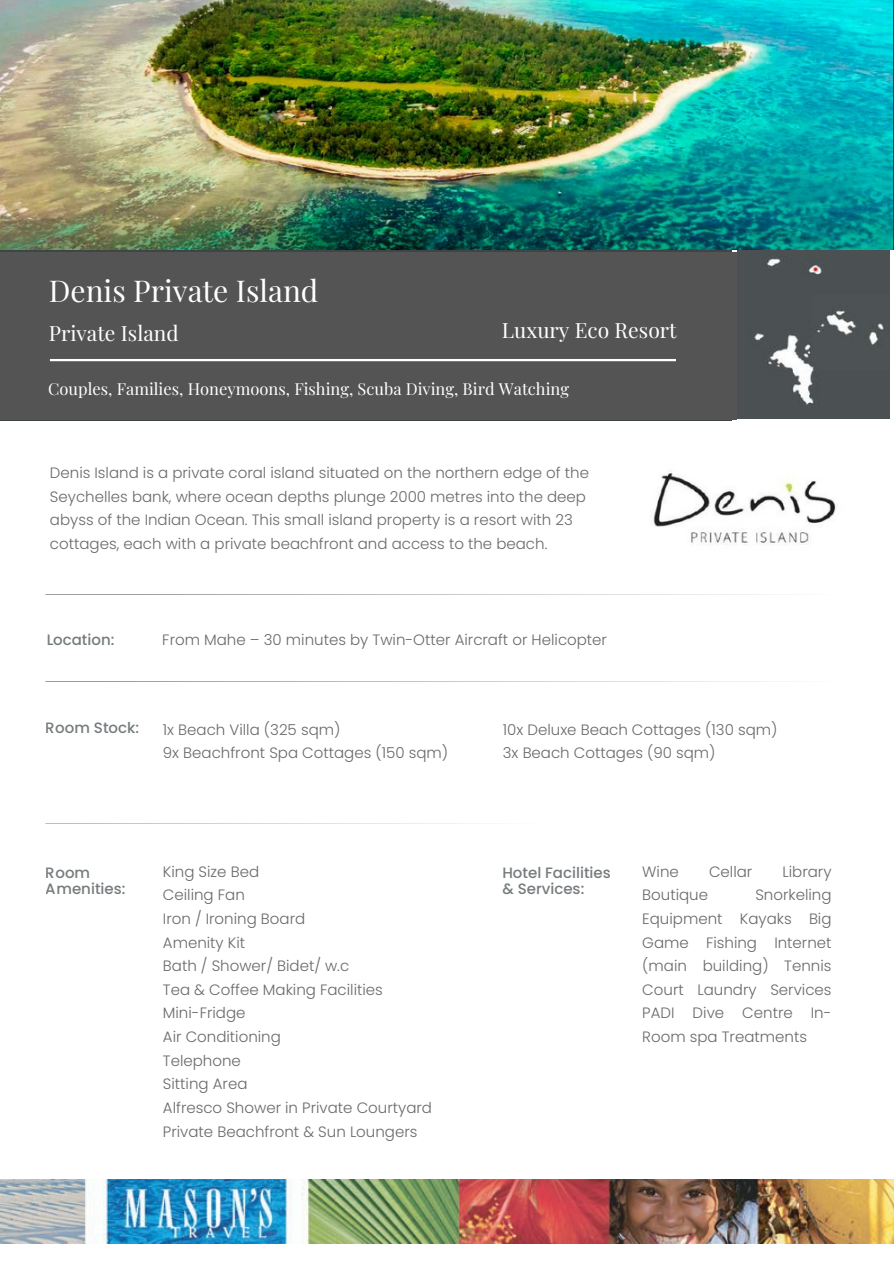
<style>
.page{position:relative;width:894px;height:1264px;background:#fff}
.page>*{position:absolute;margin:0;border:0;box-sizing:border-box;transform-origin:0 0}
.t1{font:30px "Playfair Display";color:#fff}
.t2{font:21px "Playfair Display";color:#fff}
.t3{font:16.5px "Playfair Display";color:#fff}
.t4{font:300 15px/23.7px "Poppins";color:#696969}
.t5{font:500 15px/17px "Poppins";color:#535a5c}
</style>
<div class="page">
<svg style="left:732px;top:249px;width:161px;height:171px"></svg>
<img style="left:0;top:1179px;width:893px;height:64px">
<svg style="left:45px;top:594px;width:728px;height:1px"></svg>
<svg style="left:45px;top:681px;width:728px;height:1px"></svg>
<svg style="left:45px;top:823px;width:427px;height:1px"></svg>
<img style="left:737px;top:250px;width:152px;height:169px">
<div style="left:0;top:252px;width:736px;height:167px;background:#545454"></div>
<img style="left:0;top:0;width:892px;height:250px">
<img style="left:651px;top:473px;width:187px;height:72px">
<hr style="left:50px;top:359px;width:625px;height:2px;background:#fff">
<p class="t1" style="left:49px;top:269px;width:271px">Denis Private Island</p>
<h3 class="t2" style="left:49px;top:318px;width:131px">Private Island</h3>
<p class="t2" style="left:501px;top:315px;width:176px">Luxury Eco Resort</p>
<h3 class="t3" style="left:48px;top:377px;width:522px">Couples, Families, Honeymoons, Fishing, Scuba Diving, Bird Watching</h3>
<h2 class="t4" style="left:50px;top:461px;width:540px">Denis Island is a private coral island situated on the northern edge of the Seychelles bank, where ocean depths plunge 2000 metres into the deep abyss of the Indian Ocean. This small island property is a resort with 23 cottages, each with a private beachfront and access to the beach.</h2>
<p class="t5" style="left:46px;top:631px;width:69px">Location:</p>
<h2 class="t4" style="left:162px;top:628px;width:446px">From Mahe – 30 minutes by Twin-Otter Aircraft or Helicopter</h2>
<p class="t5" style="left:46px;top:719px;width:95px">Room Stock:</p>
<p class="t4" style="left:163px;top:717px;width:287px">1x Beach Villa (325 sqm)<br>9x Beachfront Spa Cottages (150 sqm)</p>
<p class="t4" style="left:502px;top:717px;width:276px">10x Deluxe Beach Cottages (130 sqm)<br>3x Beach Cottages (90 sqm)</p>
<p class="t5" style="left:46px;top:863px;width:81px">Room<br>Amenities:</p>
<h1 class="t4" style="left:163px;top:859px;width:270px">King Size Bed<br>Ceiling Fan<br>Iron / Ironing Board<br>Amenity Kit<br>Bath / Shower/ Bidet/ w.c<br>Tea &amp; Coffee Making Facilities<br>Mini-Fridge<br>Air Conditioning<br>Telephone<br>Sitting Area<br>Alfresco Shower in Private Courtyard<br>Private Beachfront &amp; Sun Loungers</h1>
<p class="t5" style="left:502px;top:863px;width:110px">Hotel Facilities &amp; Services:</p>
<p class="t4" style="left:642px;top:859px;width:38px">Wine</p>
<p class="t4" style="left:708px;top:859px;width:45px">Cellar</p>
<p class="t4" style="left:782px;top:859px;width:51px">Library</p>
<p class="t4" style="left:642px;top:883px;width:67px">Boutique</p>
<p class="t4" style="left:642px;top:883px;width:191px;text-align:justify;text-indent:113px">Snorkeling Equipment Kayaks Big Game Fishing Internet (main building) Tennis Court Laundry Services PADI Dive Centre In-Room spa Treatments</p>
</div>
